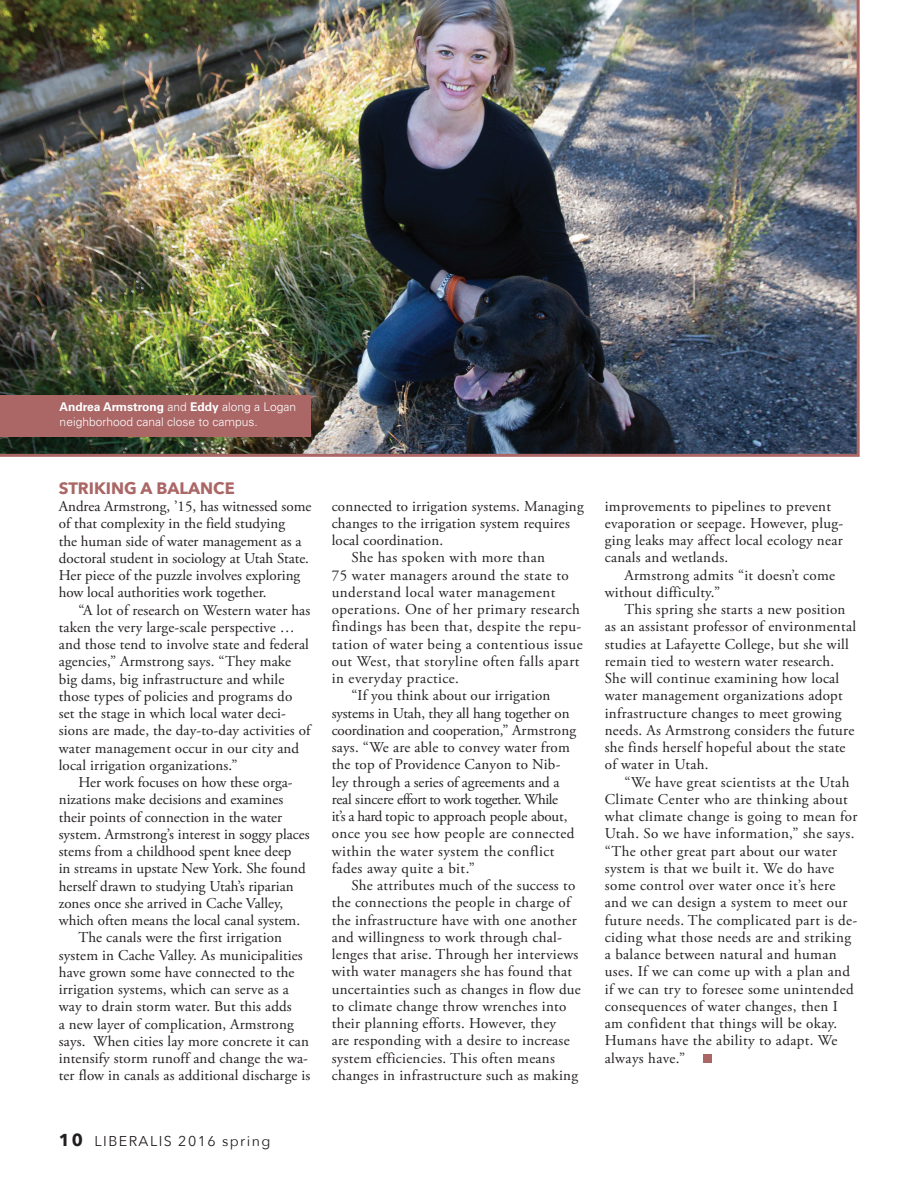
<style>
.page{position:relative;width:918px;height:1188px;background:#fff}
.page>*{position:absolute;margin:0;border:0;box-sizing:border-box;transform-origin:0 0}
.t1{font:700 16.5px "Avenir Next";color:#ab6666}
.t2{font:15px/17.2px "Adobe Garamond Pro";letter-spacing:.02em;color:#231f20}
.t3{font:15px/17.2px "Adobe Garamond Pro";color:#231f20}
.t4{font:14.25px "Avenir Next";letter-spacing:.1em;color:#231f20}
.t5{font:300 12px/15px "Univers LT Std";color:#fff}
.s1{font-weight:700}
.s2{font-weight:700;font-size:17.25px}
</style>
<div class="page">
<img style="left:0;top:0;width:860px;height:457px">
<div style="left:0;top:395px;width:310px;height:41px;background:#ab6666"></div>
<div style="left:703px;top:1054px;width:9px;height:9px;background:#ab6666"></div>
<p class="t5" style="left:60px;top:399px;width:238px"><span class="s1">Andrea Armstrong</span> and <span class="s1">Eddy</span> along a Logan neighborhood canal close to campus.</p>
<p class="t1" style="left:59px;top:474px;width:177px">STRIKING A BALANCE</p>
<p class="t3" style="left:59px;top:498px;width:254px">Andrea Armstrong, ’15, has witnessed some of that complexity in the field studying<br>the human side of water management as a doctoral student in sociology at Utah State.<br>Her piece of the puzzle involves exploring how local authorities work together.</p>
<p class="t2" style="left:59px;top:602px;width:253px;text-indent:20px">“A lot of research on Western water has taken the very large-scale perspective … and those tend to involve state and federal agencies,” Armstrong says. “They make big dams, big infrastructure and while those types of policies and programs do set the stage in which local water deci&shy;sions are made, the day-to-day activities of water management occur in our city and local irrigation organizations.”</p>
<p class="t3" style="left:59px;top:774px;width:252px;text-indent:20px">Her work focuses on how these orga&shy;nizations make decisions and examines their points of connection in the water system. Armstrong’s interest in soggy places stems from a childhood spent knee deep<br>in streams in upstate New York. She found herself drawn to studying Utah’s riparian zones once she arrived in Cache Valley, which often means the local canal system.</p>
<p class="t2" style="left:59px;top:930px;width:253px;text-indent:20px">The canals were the first irrigation system in Cache Valley. As municipalities have grown some have connected to the irrigation systems, which can serve as a way to drain storm water. But this adds<br>a new layer of complication, Armstrong says. When cities lay more concrete it can intensify storm runoff and change the wa&shy;ter flow in canals as additional discharge is</p>
<p class="t2" style="left:332px;top:498px;width:253px">connected to irrigation systems. Managing</p>
<p class="t2" style="left:332px;top:515px;width:240px">changes to the irrigation system requires</p>
<p class="t2" style="left:332px;top:532px;width:113px">local coordination.</p>
<p class="t2" style="left:351px;top:550px;width:195px">She has spoken with more than</p>
<p class="t2" style="left:332px;top:567px;width:239px">75 water managers around the state to</p>
<p class="t2" style="left:332px;top:584px;width:225px">understand local water management</p>
<p class="t2" style="left:332px;top:601px;width:250px">operations. One of her primary research</p>
<p class="t2" style="left:332px;top:619px;width:251px">findings has been that, despite the repu-</p>
<p class="t2" style="left:332px;top:636px;width:252px">tation of water being a contentious issue</p>
<p class="t2" style="left:332px;top:653px;width:249px">out West, that storyline often falls apart</p>
<p class="t2" style="left:332px;top:670px;width:129px">in everyday practice.</p>
<p class="t2" style="left:332px;top:688px;width:246px;text-indent:20px">“If you think about our irrigation systems in Utah, they all hang together on coordination and cooperation,” Armstrong says. “We are able to convey water from the top of Providence Canyon to Nib&shy;ley through a series of agreements and a real sincere effort to work together. While<br>it’s a hard topic to approach people about, once you see how people are connected within the water system the conflict fades away quite a bit.”</p>
<p class="t2" style="left:332px;top:877px;width:251px;text-indent:20px">She attributes much of the success to the connections the people in charge of the infrastructure have with one another and willingness to work through chal&shy;lenges that arise. Through her interviews with water managers she has found that uncertainties such as changes in flow due to climate change throw wrenches into their planning efforts. However, they<br>are responding with a desire to increase system efficiencies. This often means changes in infrastructure such as making</p>
<p class="t4" style="left:59px;top:1129px;width:213px"><span class="s2">10</span> LIBERALIS 2016 spring</p>
<p class="t2" style="left:605px;top:498px;width:240px">improvements to pipelines to prevent evaporation or seepage. However, plug&shy;ging leaks may affect local ecology near canals and wetlands.</p>
<p class="t2" style="left:605px;top:567px;width:232px;text-indent:20px">Armstrong admits “it doesn’t come without difficulty.”</p>
<p class="t2" style="left:605px;top:601px;width:253px;text-indent:20px">This spring she starts a new position as an assistant professor of environmental studies at Lafayette College, but she will remain tied to western water research.<br>She will continue examining how local water management organizations adopt infrastructure changes to meet growing needs. As Armstrong considers the future she finds herself hopeful about the state of water in Utah.</p>
<p class="t2" style="left:605px;top:774px;width:254px;text-indent:20px">“We have great scientists at the Utah Climate Center who are thinking about what climate change is going to mean for Utah. So we have information,” she says. “The other great part about our water system is that we built it. We do have some control over water once it’s here and we can design a system to meet our future needs. The complicated part is de&shy;ciding what those needs are and striking a balance between natural and human uses. If we can come up with a plan and if we can try to foresee some unintended consequences of water changes, then I am confident that things will be okay.<br>Humans have the ability to adapt. We always have.”</p>
</div>
